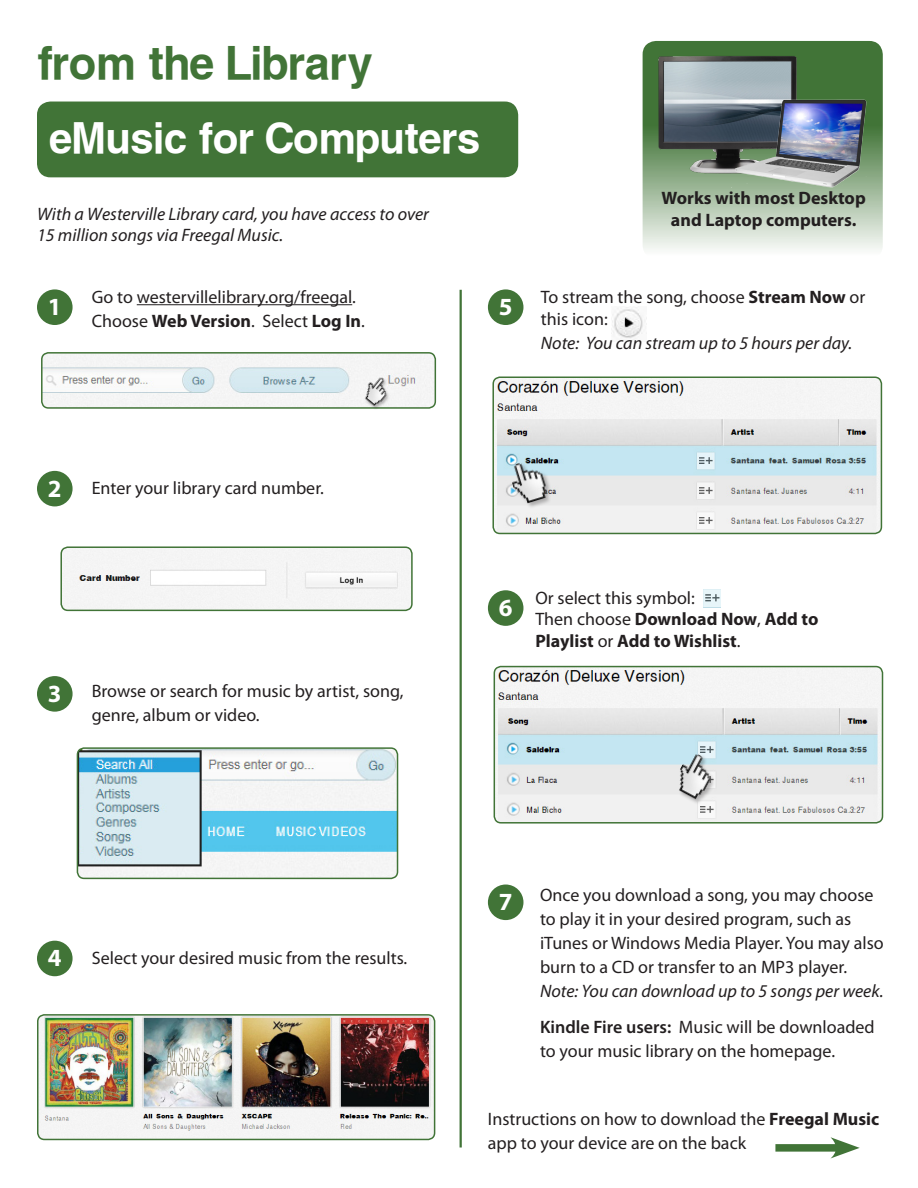
<style>
.page{position:relative;width:918px;height:1188px;background:#fff}
.page>*{position:absolute;margin:0;border:0;box-sizing:border-box;transform-origin:0 0}
.t1{font:700 45px "Context S Si";letter-spacing:.005em;color:#417437}
.t2{font:700 42px "Context S Si";color:#fff}
.t3{font:700 24.75px "Myriad Pro";color:#fff}
.t4{font:18px/24px "Myriad Pro";color:#231f20}
.t5{font:italic 18px "Myriad Pro";color:#231f20}
.t6{font:700 18px/21.6px "Myriad Pro";color:#231f20}
.s1{font-weight:400}
.s2{font-weight:700}
.s3{font-weight:600}
</style>
<div class="page">
<svg style="left:643px;top:41px;width:240px;height:218px;background:#9fb99a"></svg>
<div style="left:37px;top:102px;width:481px;height:75px;background:#417437;border-radius:14px"></div>
<hr style="left:460px;top:290px;width:2px;height:858px;background:#417437">
<div style="left:488px;top:590px;width:35px;height:36px;background:#417437;border-radius:50%"></div>
<div style="left:37px;top:941px;width:36px;height:35px;background:#417437;border-radius:50%"></div>
<div style="left:37px;top:289px;width:36px;height:36px;background:#417437;border-radius:50%"></div>
<hr style="left:137px;top:304px;width:215px;height:1px;background:#231f20">
<div style="left:37px;top:471px;width:36px;height:35px;background:#417437;border-radius:50%"></div>
<div style="left:37px;top:676px;width:36px;height:36px;background:#417437;border-radius:50%"></div>
<div style="left:488px;top:289px;width:35px;height:36px;background:#417437;border-radius:50%"></div>
<div style="left:488px;top:885px;width:35px;height:35px;background:#417437;border-radius:50%"></div>
<img style="left:612px;top:307px;width:33px;height:34px">
<img style="left:62px;top:549px;width:350px;height:61px">
<div style="left:60px;top:546px;width:353px;height:65px;border:2px solid #417437;border-radius:7px"></div>
<img style="left:77px;top:748px;width:321px;height:130px">
<div style="left:77px;top:747px;width:321px;height:132px;border:2px solid #417437;border-radius:7px"></div>
<img style="left:38px;top:1015px;width:397px;height:124px">
<div style="left:37px;top:1014px;width:398px;height:126px;border:2px solid #417437;border-radius:7px"></div>
<img style="left:493px;top:377px;width:388px;height:156px">
<div style="left:492px;top:376px;width:390px;height:158px;border:2px solid #417437;border-radius:7px"></div>
<div style="left:511px;top:462px;width:41px;height:47px;background:#231f20;opacity:.3"></div>
<img style="left:507px;top:457px;width:43px;height:49px">
<img style="left:703px;top:590px;width:18px;height:17px">
<img style="left:494px;top:667px;width:389px;height:156px">
<div style="left:494px;top:666px;width:389px;height:158px;border:2px solid #417437;border-radius:7px"></div>
<div style="left:679px;top:754px;width:37px;height:51px;background:#f1f1f1"></div>
<img style="left:671px;top:750px;width:47px;height:52px">
<img style="left:42px;top:353px;width:393px;height:55px">
<div style="left:41px;top:352px;width:395px;height:57px;border:2px solid #417437;border-radius:7px"></div>
<img style="left:359px;top:373px;width:36px;height:36px">
<div style="left:775px;top:1144px;width:68px;height:8px;background:#417437"></div>
<svg style="left:830px;top:1137px;width:30px;height:22px"></svg>
<img style="left:654px;top:54px;width:146px;height:133px">
<img style="left:731px;top:98px;width:143px;height:90px">
<p class="t1" style="left:37px;top:35px;width:337px">from the Library</p>
<p class="t2" style="left:49px;top:112px;width:432px">eMusic for Computers</p>
<p class="t6" style="left:662px;top:187px;width:206px">Works with most Desktop</p>
<p class="t5" style="left:37px;top:203px;width:394px">With a Westerville Library card, you have access to over</p>
<p class="t6" style="left:671px;top:208px;width:187px">and Laptop computers.</p>
<p class="t5" style="left:37px;top:224px;width:248px">15 million songs via Freegal Music.</p>
<p class="t3" style="left:48px;top:291px;width:15px">1</p>
<p class="t4" style="left:92px;top:285px;width:266px">Go to westervillelibrary.org/freegal.</p>
<p class="t6" style="left:92px;top:309px;width:275px"><span class="s1">Choose</span> Web Version<span class="s1">. Select</span> Log In<span class="s1">.</span></p>
<p class="t3" style="left:48px;top:472px;width:15px">2</p>
<p class="t4" style="left:92px;top:476px;width:234px">Enter your library card number.</p>
<p class="t3" style="left:48px;top:677px;width:15px">3</p>
<p class="t4" style="left:92px;top:679px;width:313px">Browse or search for music by artist, song, genre, album or video.</p>
<p class="t3" style="left:48px;top:942px;width:15px">4</p>
<p class="t4" style="left:92px;top:946px;width:317px">Select your desired music from the results.</p>
<p class="t3" style="left:499px;top:291px;width:15px">5</p>
<p class="t4" style="left:541px;top:286px;width:326px;line-height:21.9px">To stream the song, choose <span class="s2">Stream Now</span> or this icon:</p>
<p class="t5" style="left:541px;top:332px;width:313px">Note: You can stream up to 5 hours per day.</p>
<p class="t3" style="left:499px;top:592px;width:15px">6</p>
<p class="t4" style="left:535px;top:585px;width:161px">Or select this symbol:</p>
<p class="t6" style="left:535px;top:608px;width:284px"><span class="s1">Then choose</span> Download Now<span class="s1">,</span> Add to<br>Playlist <span class="s1">or</span> Add to Wishlist<span class="s1">.</span></p>
<p class="t3" style="left:499px;top:886px;width:15px">7</p>
<p class="t4" style="left:540px;top:883px;width:345px">Once you download a song, you may choose to play it in your desired program, such as iTunes or Windows Media Player. You may also burn to a CD or transfer to an MP3 player.</p>
<p class="t5" style="left:540px;top:980px;width:345px">Note: You can download up to 5 songs per week.</p>
<p class="t4" style="left:540px;top:1015px;width:336px"><span class="s3">Kindle Fire users:</span> Music will be downloaded to your music library on the homepage.</p>
<p class="t4" style="left:488px;top:1107px;width:393px">Instructions on how to download the <span class="s2">Freegal Music </span>app to your device are on the back</p>
</div>
